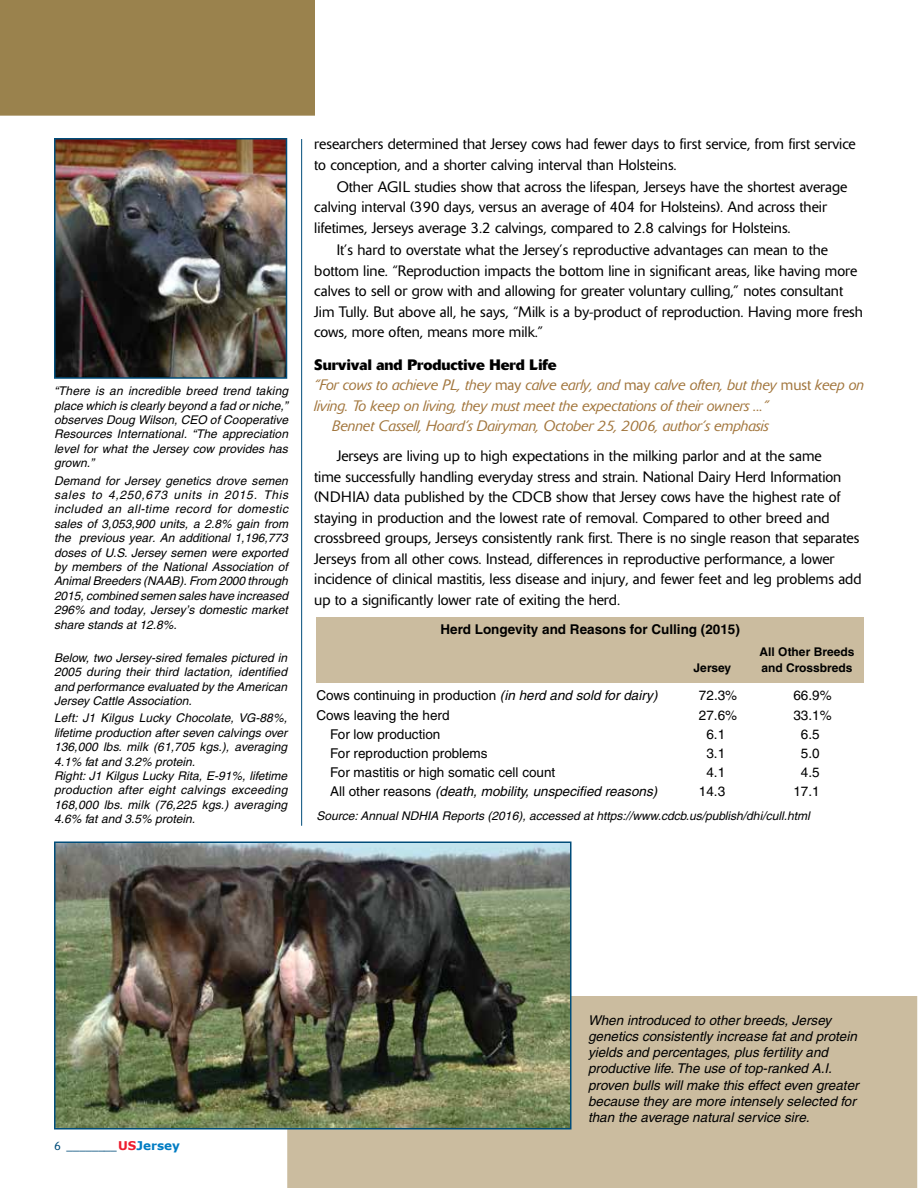
<style>
.page{position:relative;width:918px;height:1188px;background:#fff}
.page>*{position:absolute;margin:0;border:0;box-sizing:border-box;transform-origin:0 0}
.t1{font:300 15px/20.5px "Delta";color:#000}
.t2{font:italic 300 15px "Delta";color:#a2763d}
.t3{font:700 15px "Delta";color:#000}
.t4{font:italic 13.5px/16.2px "Helvetica";color:#000}
.t5{font:13.5px "Helvetica";color:#000}
.t6{font:700 13.5px "Helvetica";color:#000}
.t7{font:italic 12px/14.4px "Helvetica";color:#000;text-align:justify}
.t8{font:700 12px "Helvetica";color:#000}
.t9{font:12px "Trebuchet MS";color:#004d7a}
.s1{font-style:normal}
.s2{font-style:italic}
.s3{font-family:"Delta";font-weight:300}
.s4{font-family:"Verdana";font-weight:700;color:#ed1c2e}
.s5{font-family:"Verdana";font-weight:700;color:#007cc3}
</style>
<div class="page">
<div style="left:287px;top:996px;width:630px;height:192px;background:#cbbc9f"></div>
<hr style="left:301px;top:139px;width:1px;height:687px;background:#004d7a">
<div style="left:0;top:0;width:315px;height:116px;background:#9a824d"></div>
<img style="left:57px;top:845px;width:512px;height:282px">
<div style="left:54px;top:842px;width:518px;height:288px;border:2px solid #004d7a"></div>
<img style="left:57px;top:141px;width:227px;height:235px">
<div style="left:54px;top:138px;width:233px;height:241px;border:2px solid #004d7a"></div>
<div style="left:316px;top:617px;width:548px;height:66px;background:#cbbc9f"></div>
<p class="t7" style="left:54px;top:384px;width:236px">“There is an incredible breed trend taking place which is clearly beyond a fad or niche,” observes Doug Wilson, CEO of Cooperative Resources International. “The appreciation level for what the Jersey cow provides has grown.”</p>
<p class="t7" style="left:54px;top:473px;width:236px">Demand for Jersey genetics drove semen sales to 4,250,673 units in 2015. This included an all-time record for domestic sales of 3,053,900 units, a 2.8% gain from the previous year. An additional 1,196,773 doses of U.S. Jersey semen were exported by members of the National Association of Animal Breeders (NAAB). From 2000 through 2015, combined semen sales have increased 296% and today, Jersey’s domestic market share stands at 12.8%.</p>
<p class="t7" style="left:54px;top:650px;width:235px">Below, two Jersey-sired females pictured in 2005 during their third lactation, identified and performance evaluated by the American Jersey Cattle Association.</p>
<p class="t7" style="left:54px;top:711px;width:235px;text-align:left">Left: J1 Kilgus Lucky Chocolate, VG-88%, lifetime production after seven calvings over 136,000 lbs. milk (61,705 kgs.), averaging 4.1% fat and 3.2% protein.<br>Right: J1 Kilgus Lucky Rita, E-91%, lifetime production after eight calvings exceeding 168,000 lbs. milk (76,225 kgs.) averaging 4.6% fat and 3.5% protein.</p>
<p class="t1" style="left:314px;top:134px;width:543px">researchers determined that Jersey cows had fewer days to first service, from first service to conception, and a shorter calving interval than Holsteins.</p>
<p class="t1" style="left:314px;top:177px;width:535px;text-indent:22px">Other AGIL studies show that across the lifespan, Jerseys have the shortest average calving interval (390 days, versus an average of 404 for Holsteins). And across their lifetimes, Jerseys average 3.2 calvings, compared to 2.8 calvings for Holsteins.</p>
<p class="t1" style="left:314px;top:240px;width:550px;text-indent:22px">It’s hard to overstate what the Jersey’s reproductive advantages can mean to the bottom line. “Reproduction impacts the bottom line in significant areas, like having more calves to sell or grow with and allowing for greater voluntary culling,” notes consultant Jim Tully. But above all, he says, “Milk is a by-product of reproduction. Having more fresh cows, more often, means more milk.”</p>
<p class="t3" style="left:314px;top:355px;width:244px">Survival and Productive Herd Life</p>
<p class="t2" style="left:314px;top:377px;width:551px">“For cows to achieve PL, they <span class="s1">may</span> calve early, and <span class="s1">may</span> calve often, but they <span class="s1">must</span> keep on</p>
<p class="t2" style="left:314px;top:397px;width:456px">living. To keep on living, they must meet the expectations of their owners ...”</p>
<p class="t2" style="left:332px;top:418px;width:438px">Bennet Cassell, Hoard’s Dairyman, October 25, 2006, author’s emphasis</p>
<p class="t1" style="left:314px;top:446px;width:549px;text-indent:22px">Jerseys are living up to high expectations in the milking parlor and at the same<br>time successfully handling everyday stress and strain. National Dairy Herd Information (NDHIA) data published by the CDCB show that Jersey cows have the highest rate of staying in production and the lowest rate of removal. Compared to other breed and crossbreed groups, Jerseys consistently rank first. There is no single reason that separates Jerseys from all other cows. Instead, differences in reproductive performance, a lower incidence of clinical mastitis, less disease and injury, and fewer feet and leg problems add up to a significantly lower rate of exiting the herd.</p>
<p class="t6" style="left:441px;top:621px;width:301px">Herd Longevity and Reasons for Culling (2015)</p>
<p class="t8" style="left:760px;top:645px;width:96px">All Other Breeds</p>
<p class="t8" style="left:694px;top:661px;width:39px">Jersey</p>
<p class="t8" style="left:761px;top:661px;width:93px">and Crossbreds</p>
<p class="t5" style="left:316px;top:688px;width:343px">Cows continuing in production <span class="s2">(in herd and sold for dairy)</span></p>
<p class="t5" style="left:699px;top:688px;width:40px">72.3%</p>
<p class="t5" style="left:793px;top:688px;width:40px">66.9%</p>
<p class="t5" style="left:316px;top:707px;width:135px">Cows leaving the herd</p>
<p class="t5" style="left:699px;top:707px;width:40px">27.6%</p>
<p class="t5" style="left:793px;top:707px;width:40px">33.1%</p>
<p class="t5" style="left:330px;top:726px;width:112px">For low production</p>
<p class="t5" style="left:706px;top:726px;width:20px">6.1</p>
<p class="t5" style="left:801px;top:726px;width:20px">6.5</p>
<p class="t5" style="left:330px;top:745px;width:159px">For reproduction problems</p>
<p class="t5" style="left:706px;top:745px;width:20px">3.1</p>
<p class="t5" style="left:801px;top:745px;width:20px">5.0</p>
<p class="t5" style="left:330px;top:765px;width:227px">For mastitis or high somatic cell count</p>
<p class="t5" style="left:706px;top:765px;width:20px">4.1</p>
<p class="t5" style="left:801px;top:765px;width:20px">4.5</p>
<p class="t4" style="left:330px;top:784px;width:329px"><span class="s1">All other reasons</span> (death, mobility, unspecified reasons)</p>
<p class="t5" style="left:699px;top:784px;width:28px">14.3</p>
<p class="t5" style="left:793px;top:784px;width:28px">17.1</p>
<p class="t7" style="left:316px;top:808px;width:495px">Source: Annual NDHIA Reports (2016), accessed at https://www.cdcb.us/publish/dhi/cull.html</p>
<p class="t9" style="left:54px;top:1138px;width:127px"><span class="s3">6</span> ________<span class="s4">US</span><span class="s5">Jersey</span></p>
<p class="t4" style="left:588px;top:1012px;width:272px">When introduced to other breeds, Jersey genetics consistently increase fat and protein yields and percentages, plus fertility and productive life. The use of top-ranked A.I. proven bulls will make this effect even greater because they are more intensely selected for than the average natural service sire.</p>
</div>
